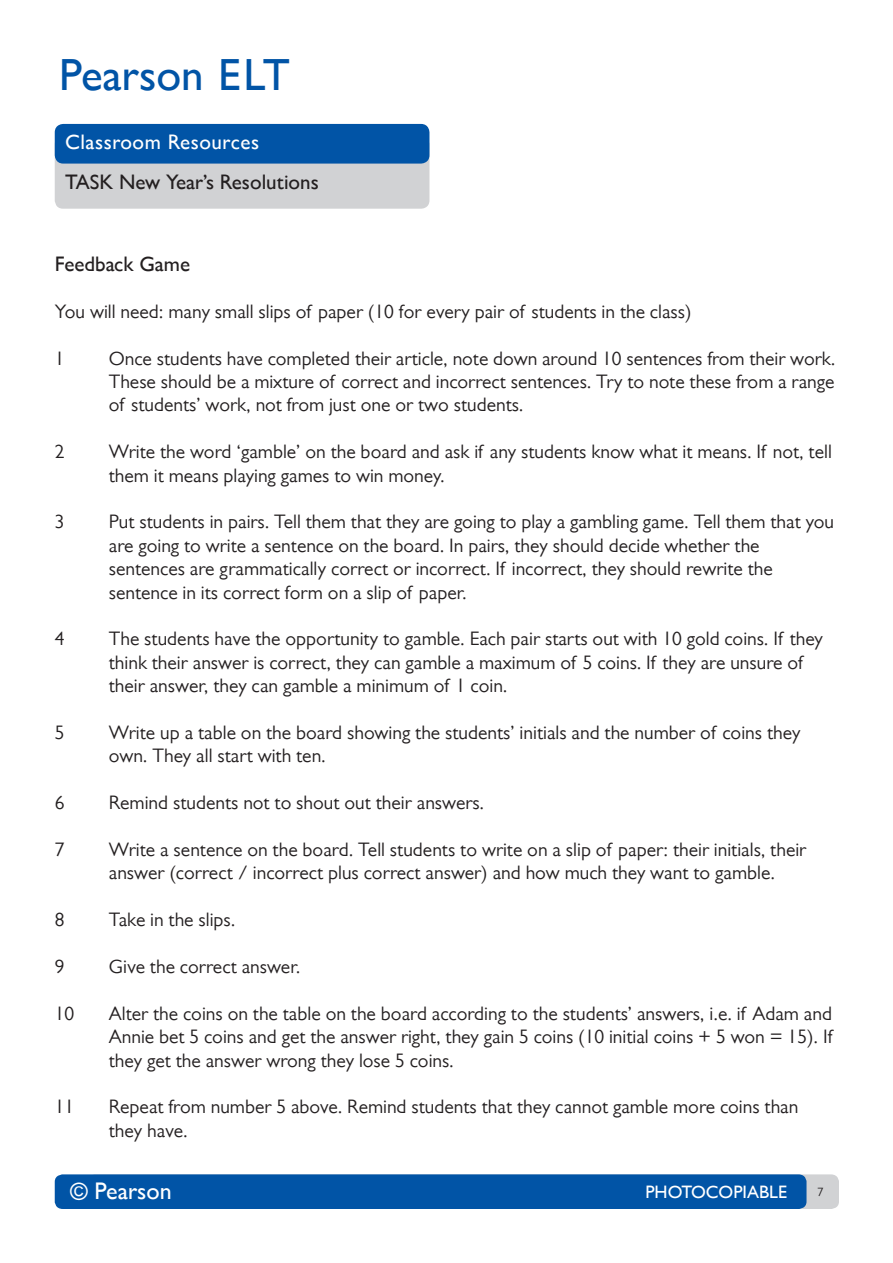
<style>
.page{position:relative;width:893px;height:1263px;background:#fff}
.page>*{position:absolute;margin:0;border:0;box-sizing:border-box;transform-origin:0 0}
.t1{font:700 45px "Gill Sans MT Pro";color:#0154a6}
.t2{font:700 24px "Gill Sans MT Pro";color:#fff}
.Teacher_Notes_Headin{font:700 21px "Gill Sans MT Pro";color:#231f20}
.t3{font:700 21px "Gill Sans MT Pro";letter-spacing:.025em;color:#fff}
.Content{font:19.5px/23.4px "Gill Sans MT Pro";color:#231f20}
.t4{font:700 18px "Gill Sans MT Pro";color:#fff}
.t5{font:12px "Gill Sans MT Pro";color:#231f20}
</style>
<div class="page">
<div style="left:87px;top:1174px;width:752px;height:35px;background:#d1d2d4;border-radius:8px"></div>
<div style="left:55px;top:1174px;width:751px;height:35px;background:#0154a6;border-radius:8px"></div>
<div style="left:55px;top:136px;width:374px;height:73px;background:#d1d2d4;border-radius:8px"></div>
<div style="left:55px;top:124px;width:374px;height:40px;background:#0154a6;border-radius:9px"></div>
<h1 class="t1" style="left:59px;top:48px;width:232px">Pearson ELT</h1>
<p class="t3" style="left:65px;top:129px;width:195px">Classroom Resources</p>
<p class="Teacher_Notes_Headin" style="left:65px;top:169px;width:255px">TASK New Year’s Resolutions</p>
<p class="Teacher_Notes_Headin" style="left:55px;top:252px;width:137px">Feedback Game</p>
<p class="Content" style="left:55px;top:299px;width:638px">You will need: many small slips of paper (10 for every pair of students in the class)</p>
<p class="Content" style="left:55px;top:346px;width:11px">1</p>
<p class="Content" style="left:109px;top:346px;width:728px;text-align:justify">Once students have completed their article, note down around 10 sentences from their work.<br>These should be a mixture of correct and incorrect sentences. Try to note these from a range of students’ work, not from just one or two students.</p>
<p class="Content" style="left:55px;top:440px;width:11px">2</p>
<p class="Content" style="left:109px;top:440px;width:724px">Write the word ‘gamble’ on the board and ask if any students know what it means. If not, tell them it means playing games to win money.</p>
<p class="Content" style="left:55px;top:510px;width:11px">3</p>
<p class="Content" style="left:109px;top:510px;width:727px">Put students in pairs. Tell them that they are going to play a gambling game. Tell them that you are going to write a sentence on the board. In pairs, they should decide whether the sentences are grammatically correct or incorrect. If incorrect, they should rewrite the sentence in its correct form on a slip of paper.</p>
<p class="Content" style="left:55px;top:627px;width:11px">4</p>
<p class="Content" style="left:109px;top:627px;width:716px">The students have the opportunity to gamble. Each pair starts out with 10 gold coins. If they think their answer is correct, they can gamble a maximum of 5 coins. If they are unsure of their answer, they can gamble a minimum of 1 coin.</p>
<p class="Content" style="left:55px;top:721px;width:11px">5</p>
<p class="Content" style="left:109px;top:721px;width:693px">Write up a table on the board showing the students’ initials and the number of coins they own. They all start with ten.</p>
<p class="Content" style="left:55px;top:791px;width:11px">6</p>
<p class="Content" style="left:109px;top:791px;width:377px">Remind students not to shout out their answers.</p>
<p class="Content" style="left:55px;top:838px;width:11px">7</p>
<p class="Content" style="left:109px;top:838px;width:699px">Write a sentence on the board. Tell students to write on a slip of paper: their initials, their answer (correct / incorrect plus correct answer) and how much they want to gamble.</p>
<p class="Content" style="left:55px;top:908px;width:11px">8</p>
<p class="Content" style="left:109px;top:908px;width:128px">Take in the slips.</p>
<p class="Content" style="left:55px;top:955px;width:11px">9</p>
<p class="Content" style="left:109px;top:955px;width:193px">Give the correct answer.</p>
<p class="Content" style="left:55px;top:1001px;width:21px">10</p>
<p class="Content" style="left:109px;top:1001px;width:725px;text-align:justify">Alter the coins on the table on the board according to the students’ answers, i.e. if Adam and Annie bet 5 coins and get the answer right, they gain 5 coins (10 initial coins + 5 won = 15). If they get the answer wrong they lose 5 coins.</p>
<p class="Content" style="left:55px;top:1095px;width:21px">11</p>
<p class="Content" style="left:109px;top:1095px;width:691px">Repeat from number 5 above. Remind students that they cannot gamble more coins than they have.</p>
<p class="t2" style="left:70px;top:1177px;width:103px">© Pearson</p>
<p class="t4" style="left:645px;top:1182px;width:144px">PHOTOCOPIABLE</p>
<p class="t5" style="left:817px;top:1185px;width:7px">7</p>
</div>
